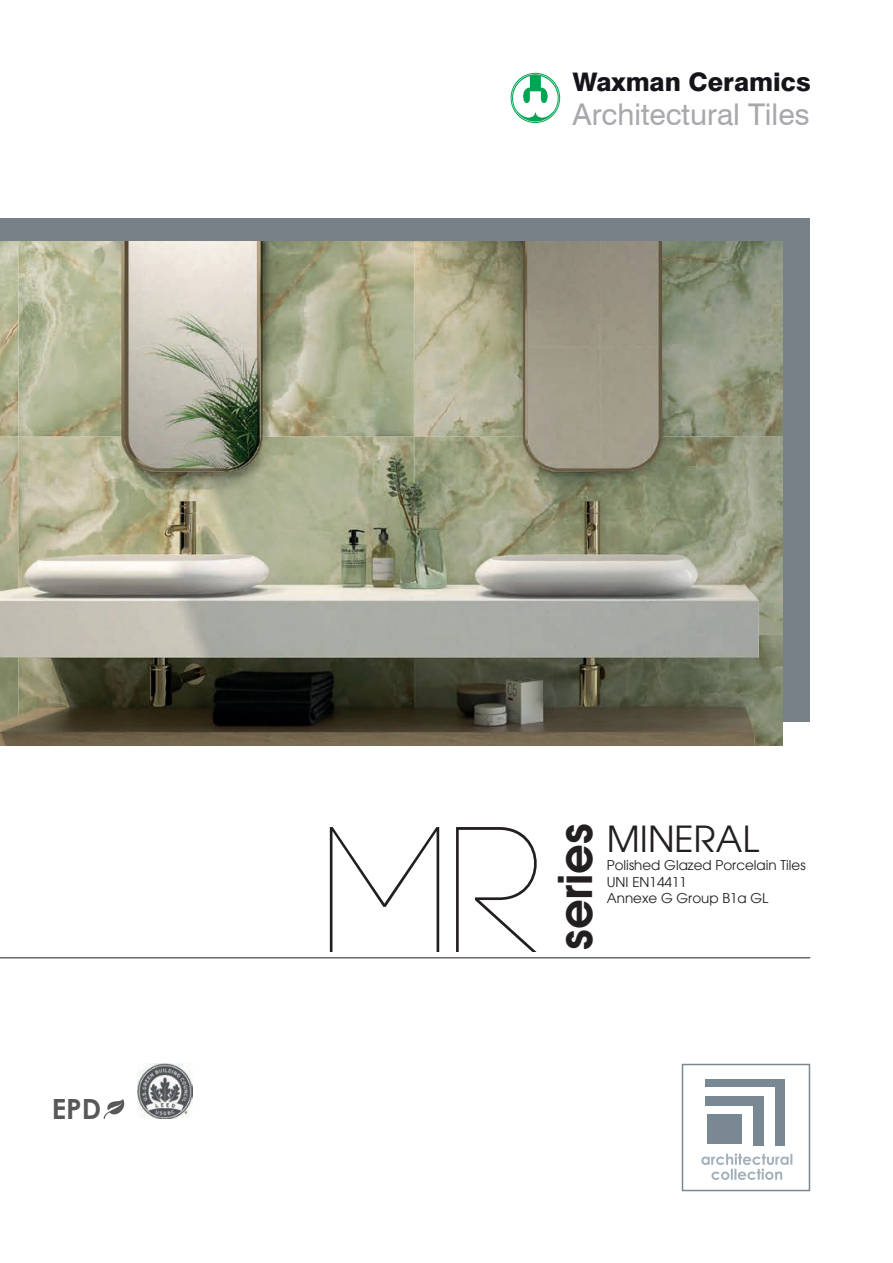
<style>
.page{position:relative;width:893px;height:1263px;background:#fff}
.page>*{position:absolute;margin:0;border:0;box-sizing:border-box;transform-origin:0 0}
.t1{font:300 178.5px "Code";color:#231f20}
.t2{font:600 46.5px "Avant Garde";color:#231f20}
.t3{font:36px "Avant Garde";color:#231f20}
.t4{font:30px "Swiss 721 BT";color:#a8a9ad}
.t5{font:700 27.75px "Century Gothic";color:#57585a}
.t6{font:800 25.65px "Swiss 721 BT";color:#15141a}
.t7{font:13.5px/16.2px "Avant Garde";color:#231f20}
</style>
<div class="page">
<svg style="left:701px;top:1153px;width:91px;height:27px"></svg>
<div style="left:705px;top:1078px;width:80px;height:67px;background:#7a8893"></div>
<div style="left:705px;top:1087px;width:69px;height:59px;background:#fff"></div>
<div style="left:705px;top:1096px;width:58px;height:50px;background:#7a8893"></div>
<div style="left:705px;top:1106px;width:48px;height:39px;background:#fff"></div>
<div style="left:707px;top:1114px;width:35px;height:30px;background:#7a8893"></div>
<div style="left:682px;top:1064px;width:128px;height:127px;border:2px solid #7a8893"></div>
<hr style="left:0;top:957px;width:810px;height:1px;background:#231f20">
<svg style="left:510px;top:72px;width:51px;height:51px"></svg>
<div style="left:507px;top:69px;width:57px;height:58px;border:1px solid #fff;border-radius:50%"></div>
<div style="left:0;top:218px;width:810px;height:504px;background:#798188"></div>
<img style="left:0;top:242px;width:782px;height:503px">
<svg style="left:104px;top:1099px;width:20px;height:20px"></svg>
<img style="left:137px;top:1064px;width:56px;height:55px">
<h3 class="t6" style="left:573px;top:67px;width:240px">Waxman Ceramics</h3>
<h3 class="t4" style="left:573px;top:96px;width:239px">Architectural Tiles</h3>
<h3 class="t5" style="left:52px;top:1091px;width:51px">EPD</h3>
<h1 class="t1" style="left:321px;top:802px;width:222px">MR</h1>
<h2 class="t2" style="left:544px;top:950px;width:128px;rotate:-90deg">series</h2>
<h3 class="t3" style="left:607px;top:818px;width:154px">MINERAL</h3>
<p class="t7" style="left:607px;top:857px;width:200px">Polished Glazed Porcelain Tiles<br>UNI EN14411<br>Annexe G Group B1a GL</p>
</div>
